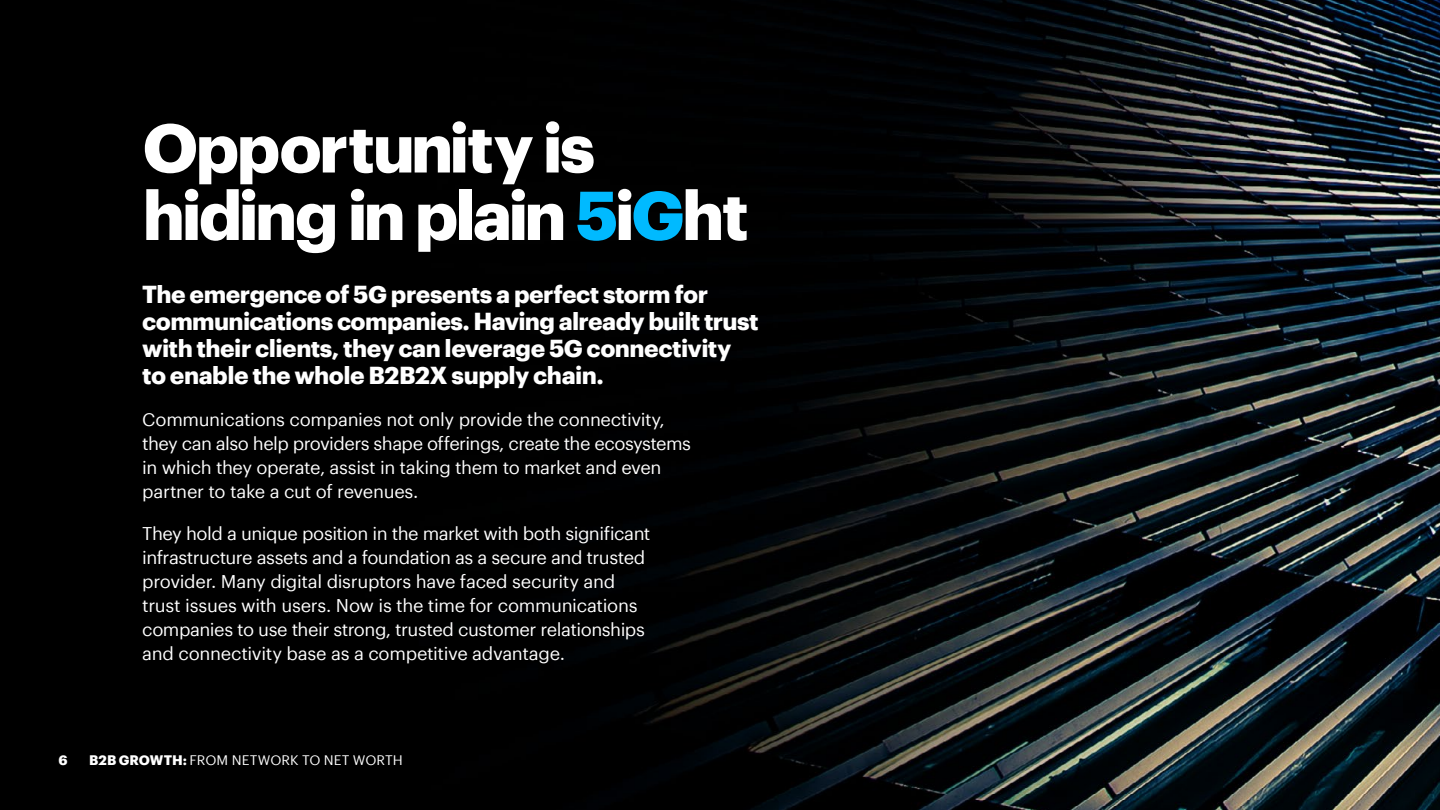
<style>
.page{position:relative;width:1440px;height:810px;background:#fff}
.page>*{position:absolute;margin:0;border:0;box-sizing:border-box;transform-origin:0 0}
.t1{font:700 67.5px/67.5px "Graphik";letter-spacing:-.045em;color:#fff}
.t2{font:700 24px/27px "Graphik";letter-spacing:-.025em;color:#fff}
.t3{font:18px/24px "Graphik";letter-spacing:-.025em;color:#fff}
.t4{font:13.5px "Graphik";letter-spacing:.005em;color:#fff}
.t5{font:700 13.5px "Graphik";color:#fff}
.s1{color:#00baff}
.s2{font-weight:700}
</style>
<div class="page">
<img style="left:0;top:0;width:1440px;height:810px">
<h1 class="t1" style="left:142px;top:108px;width:608px">Opportunity is hiding in plain <span class="s1">5</span>i<span class="s1">G</span>ht</h1>
<h2 class="t2" style="left:142px;top:279px;width:618px">The emergence of 5G presents a perfect storm for communications companies. Having already built trust with their clients, they can leverage 5G connectivity to enable the whole B2B2X supply chain.</h2>
<p class="t3" style="left:142px;top:406px;width:550px">Communications companies not only provide the connectivity, they can also help providers shape offerings, create the ecosystems in which they operate, assist in taking them to market and even partner to take a cut of revenues.</p>
<p class="t3" style="left:142px;top:520px;width:510px">They hold a unique position in the market with both significant infrastructure assets and a foundation as a secure and trusted provider. Many digital disruptors have faced security and trust issues with users. Now is the time for communications companies to use their strong, trusted customer relationships and connectivity base as a competitive advantage.</p>
<p class="t5" style="left:58px;top:750px;width:11px">6</p>
<p class="t4" style="left:89px;top:750px;width:315px"><span class="s2">B2B GROWTH:</span> FROM NETWORK TO NET WORTH</p>
</div>
